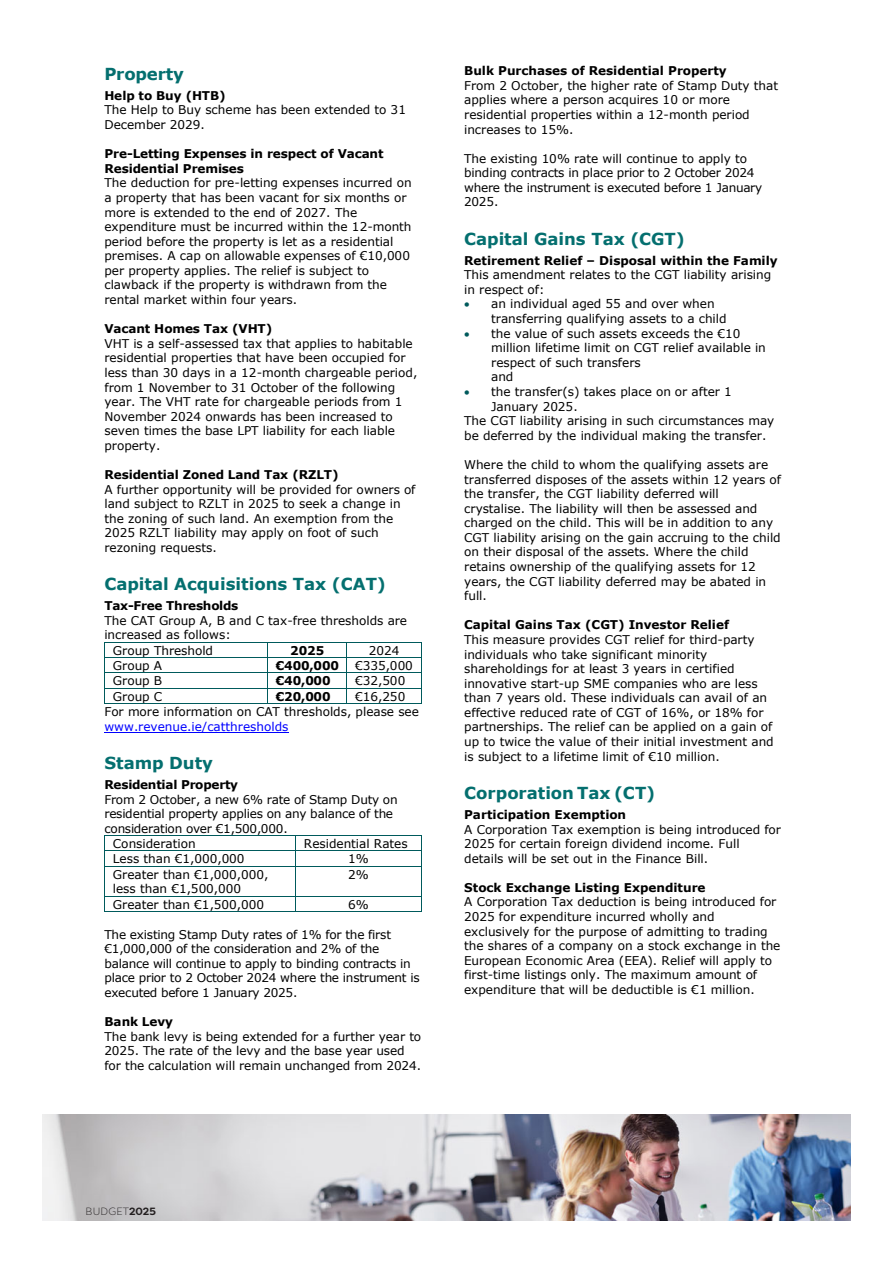
<style>
.page{position:relative;width:893px;height:1263px;background:#fff}
.page>*{position:absolute;margin:0;border:0;box-sizing:border-box;transform-origin:0 0}
.t1{font:700 16.5px "Verdana";color:#046f6f}
.t2{font:12px/14.5px "Verdana";letter-spacing:-.005em;color:#000}
.t3{font:700 12px/14.7px "Verdana";letter-spacing:-.01em;color:#000}
.t4{font:12px "Verdana";letter-spacing:-.025em;color:#000}
.t5{font:12px "Verdana";color:#00f}
.t6{font:300 10.5px "Filson Pro";letter-spacing:.02em;color:#231f20}
.s1{color:#005a5c}
.s2{font-weight:700}
</style>
<div class="page">
<img style="left:43px;top:1114px;width:807px;height:107px">
<hr style="left:105px;top:642px;width:163px;height:1px;background:#005a5c">
<hr style="left:268px;top:642px;width:79px;height:1px;background:#005a5c">
<hr style="left:347px;top:642px;width:74px;height:1px;background:#005a5c">
<hr style="left:105px;top:657px;width:163px;height:1px;background:#005a5c">
<hr style="left:268px;top:657px;width:79px;height:1px;background:#005a5c">
<hr style="left:347px;top:657px;width:74px;height:1px;background:#005a5c">
<hr style="left:105px;top:672px;width:163px;height:1px;background:#005a5c">
<hr style="left:268px;top:672px;width:79px;height:1px;background:#005a5c">
<hr style="left:347px;top:672px;width:74px;height:1px;background:#005a5c">
<hr style="left:105px;top:688px;width:163px;height:1px;background:#005a5c">
<hr style="left:268px;top:688px;width:79px;height:1px;background:#005a5c">
<hr style="left:347px;top:688px;width:74px;height:1px;background:#005a5c">
<svg style="left:104px;top:642px;width:1px;height:62px"></svg>
<hr style="left:105px;top:703px;width:163px;height:1px;background:#005a5c">
<hr style="left:268px;top:703px;width:79px;height:1px;background:#005a5c">
<hr style="left:347px;top:703px;width:74px;height:1px;background:#005a5c">
<svg style="left:421px;top:642px;width:1px;height:62px"></svg>
<hr style="left:104px;top:732px;width:184px;height:1px;background:#00f">
<hr style="left:105px;top:835px;width:190px;height:1px;background:#005a5c">
<hr style="left:296px;top:835px;width:125px;height:1px;background:#005a5c">
<hr style="left:105px;top:850px;width:190px;height:1px;background:#005a5c">
<hr style="left:296px;top:850px;width:125px;height:1px;background:#005a5c">
<svg style="left:104px;top:835px;width:1px;height:31px"></svg>
<hr style="left:105px;top:866px;width:190px;height:1px;background:#005a5c">
<svg style="left:295px;top:835px;width:1px;height:31px"></svg>
<hr style="left:296px;top:866px;width:125px;height:1px;background:#005a5c">
<svg style="left:421px;top:835px;width:1px;height:31px"></svg>
<hr style="left:104px;top:866px;width:1px;height:30px;background:#005a5c">
<hr style="left:295px;top:866px;width:1px;height:30px;background:#005a5c">
<hr style="left:421px;top:866px;width:1px;height:30px;background:#005a5c">
<hr style="left:105px;top:896px;width:190px;height:1px;background:#005a5c">
<hr style="left:296px;top:896px;width:125px;height:1px;background:#005a5c">
<svg style="left:104px;top:896px;width:1px;height:16px"></svg>
<hr style="left:105px;top:911px;width:190px;height:1px;background:#005a5c">
<svg style="left:295px;top:896px;width:1px;height:16px"></svg>
<hr style="left:296px;top:911px;width:125px;height:1px;background:#005a5c">
<svg style="left:421px;top:896px;width:1px;height:16px"></svg>
<h1 class="t1" style="left:104px;top:62px;width:81px">Property</h1>
<p class="t3" style="left:104px;top:88px;width:123px">Help to Buy (HTB)</p>
<p class="t2" style="left:104px;top:102px;width:303px">The Help to Buy scheme has been extended to 31<br>December 2029.</p>
<p class="t3" style="left:104px;top:146px;width:281px">Pre-Letting Expenses in respect of Vacant<br>Residential Premises</p>
<p class="t2" style="left:104px;top:176px;width:309px">The deduction for pre-letting expenses incurred on a property that has been vacant for six months or more is extended to the end of 2027. The expenditure must be incurred within the 12-month period before the property is let as a residential premises. A cap on allowable expenses of €10,000 per property applies. The relief is subject to clawback if the property is withdrawn from the rental market within four years.</p>
<p class="t3" style="left:104px;top:321px;width:169px">Vacant Homes Tax (VHT)</p>
<p class="t2" style="left:104px;top:336px;width:315px">VHT is a self-assessed tax that applies to habitable residential properties that have been occupied for less than 30 days in a 12-month chargeable period, from 1 November to 31 October of the following year. The VHT rate for chargeable periods from 1<br>November 2024 onwards has been increased to seven times the base LPT liability for each liable property.</p>
<p class="t3" style="left:104px;top:467px;width:236px">Residential Zoned Land Tax (RZLT)</p>
<p class="t2" style="left:104px;top:482px;width:313px">A further opportunity will be provided for owners of land subject to RZLT in 2025 to seek a change in the zoning of such land. An exemption from the 2025 RZLT liability may apply on foot of such rezoning requests.</p>
<h1 class="t1" style="left:104px;top:572px;width:283px">Capital Acquisitions Tax (CAT)</h1>
<p class="t3" style="left:104px;top:598px;width:136px">Tax-Free Thresholds</p>
<p class="t2" style="left:104px;top:613px;width:304px">The CAT Group A, B and C tax-free thresholds are</p>
<p class="t2" style="left:104px;top:628px;width:128px">increased as follows:</p>
<p class="t2" style="left:113px;top:643px;width:102px">Group Threshold</p>
<p class="t3" style="left:290px;top:643px;width:36px">2025</p>
<p class="t2" style="left:369px;top:643px;width:32px">2024</p>
<p class="t2" style="left:113px;top:658px;width:51px">Group A</p>
<p class="t3" style="left:276px;top:658px;width:65px">€400,000</p>
<p class="t2" style="left:355px;top:658px;width:59px">€335,000</p>
<p class="t2" style="left:113px;top:674px;width:51px">Group B</p>
<p class="t3" style="left:276px;top:673px;width:56px">€40,000</p>
<p class="t2" style="left:355px;top:674px;width:52px">€32,500</p>
<p class="t2" style="left:113px;top:689px;width:51px">Group C</p>
<p class="t3" style="left:276px;top:689px;width:56px">€20,000</p>
<p class="t2" style="left:104px;top:688px;width:316px;line-height:15.5px;text-indent:251px">€16,250<br>For more information on CAT thresholds, please see</p>
<p class="t5" style="left:104px;top:718px;width:186px">www.revenue.ie/catthresholds</p>
<h1 class="t1" style="left:104px;top:751px;width:110px">Stamp Duty</h1>
<p class="t3" style="left:104px;top:777px;width:135px">Residential Property</p>
<p class="t4" style="left:104px;top:791px;width:295px">From 2 October, a new 6% rate of Stamp Duty on</p>
<p class="t2" style="left:104px;top:806px;width:290px">residential property applies on any balance of the</p>
<p class="t4" style="left:104px;top:820px;width:185px">consideration over €1,500,000.</p>
<p class="t2" style="left:113px;top:836px;width:84px">Consideration</p>
<p class="t2" style="left:304px;top:836px;width:105px">Residential Rates</p>
<p class="t2" style="left:113px;top:851px;width:133px">Less than €1,000,000</p>
<p class="t2" style="left:348px;top:851px;width:22px">1%</p>
<p class="t2" style="left:113px;top:867px;width:157px">Greater than €1,000,000, less than €1,500,000</p>
<p class="t2" style="left:348px;top:867px;width:22px">2%</p>
<p class="t2" style="left:113px;top:897px;width:153px">Greater than €1,500,000</p>
<p class="t2" style="left:348px;top:897px;width:22px">6%</p>
<p class="t2" style="left:104px;top:927px;width:317px">The existing Stamp Duty rates of 1% for the first €1,000,000 of the consideration and 2% of the balance will continue to apply to binding contracts in place prior to 2 October 2024 where the instrument is executed before 1 January 2025.</p>
<p class="t3" style="left:104px;top:1014px;width:70px">Bank Levy</p>
<p class="t2" style="left:104px;top:1029px;width:318px">The bank levy is being extended for a further year to<br>2025. The rate of the levy and the base year used for the calculation will remain unchanged from 2024.</p>
<p class="t3" style="left:464px;top:63px;width:264px">Bulk Purchases of Residential Property</p>
<p class="t2" style="left:464px;top:78px;width:315px">From 2 October, the higher rate of Stamp Duty that applies where a person acquires 10 or more residential properties within a 12-month period increases to 15%.</p>
<p class="t2" style="left:464px;top:151px;width:300px">The existing 10% rate will continue to apply to binding contracts in place prior to 2 October 2024 where the instrument is executed before 1 January 2025.</p>
<h1 class="t1" style="left:464px;top:227px;width:222px">Capital Gains Tax (CGT)</h1>
<p class="t3" style="left:464px;top:253px;width:315px">Retirement Relief – Disposal within the Family</p>
<p class="t2" style="left:464px;top:268px;width:309px">This amendment relates to the CGT liability arising in respect of:</p>
<p class="t2" style="left:491px;top:297px;width:237px;text-indent:-27px"><span class="s1">•</span> an individual aged 55 and over when transferring qualifying assets to a child</p>
<p class="t2" style="left:491px;top:326px;width:276px;text-indent:-27px"><span class="s1">•</span> the value of such assets exceeds the €10 million lifetime limit on CGT relief available in respect of such transfers<br>and</p>
<p class="t2" style="left:464px;top:384px;width:269px"><span class="s1">•</span> the transfer(s) takes place on or after 1</p>
<p class="t2" style="left:491px;top:399px;width:88px">January 2025.</p>
<p class="t2" style="left:464px;top:413px;width:312px">The CGT liability arising in such circumstances may</p>
<p class="t2" style="left:464px;top:428px;width:304px">be deferred by the individual making the transfer.</p>
<p class="t2" style="left:464px;top:457px;width:318px">Where the child to whom the qualifying assets are transferred disposes of the assets within 12 years of the transfer, the CGT liability deferred will crystalise. The liability will then be assessed and charged on the child. This will be in addition to any CGT liability arising on the gain accruing to the child on their disposal of the assets. Where the child retains ownership of the qualifying assets for 12 years, the CGT liability deferred may be abated in full.</p>
<p class="t3" style="left:464px;top:617px;width:267px">Capital Gains Tax (CGT) Investor Relief</p>
<p class="t2" style="left:464px;top:632px;width:311px">This measure provides CGT relief for third-party individuals who take significant minority shareholdings for at least 3 years in certified innovative start-up SME companies who are less than 7 years old. These individuals can avail of an effective reduced rate of CGT of 16%, or 18% for partnerships. The relief can be applied on a gain of up to twice the value of their initial investment and is subject to a lifetime limit of €10 million.</p>
<h1 class="t1" style="left:464px;top:781px;width:193px">Corporation Tax (CT)</h1>
<p class="t3" style="left:464px;top:807px;width:164px">Participation Exemption</p>
<p class="t2" style="left:464px;top:822px;width:318px">A Corporation Tax exemption is being introduced for<br>2025 for certain foreign dividend income. Full details will be set out in the Finance Bill.</p>
<p class="t3" style="left:464px;top:880px;width:243px">Stock Exchange Listing Expenditure</p>
<p class="t2" style="left:464px;top:895px;width:318px">A Corporation Tax deduction is being introduced for 2025 for expenditure incurred wholly and exclusively for the purpose of admitting to trading the shares of a company on a stock exchange in the European Economic Area (EEA). Relief will apply to first-time listings only. The maximum amount of expenditure that will be deductible is €1 million.</p>
<p class="t6" style="left:86px;top:1204px;width:72px">BUDGET<span class="s2">2025</span></p>
</div>
